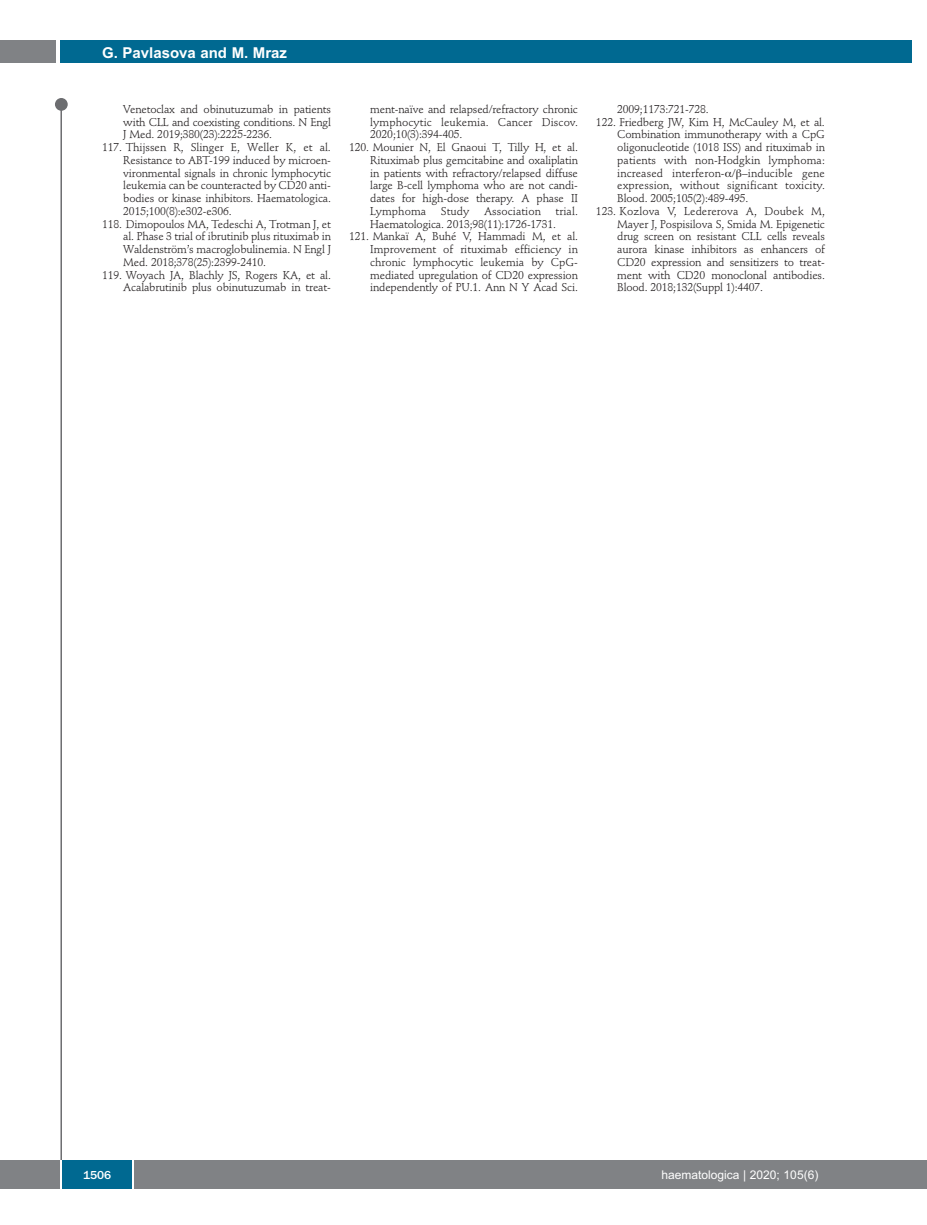
<style>
.page{position:relative;width:927px;height:1225px;background:#fff}
.page>*{position:absolute;margin:0;border:0;box-sizing:border-box;transform-origin:0 0}
.t1{font:700 15px "Arial";color:#fff}
.t2{font:12px "Arial";color:#fff}
.t3{font:500 12px "Franklin Gothic";color:#fff}
.t4{font:11.25px "Stempel Schneidler";letter-spacing:-.015em;color:#231f20}
.t5{font:11.25px "Stempel Schneidler";letter-spacing:.005em;color:#231f20}
</style>
<div class="page">
<div style="left:911px;top:1160px;width:16px;height:28px;background:#808285"></div>
<div style="left:55px;top:98px;width:13px;height:13px;background:#6c6d70;border-radius:50%"></div>
<hr style="left:60px;top:101px;width:2px;height:1061px;background:#6c6d70">
<div style="left:60px;top:40px;width:852px;height:22px;background:#006991"></div>
<div style="left:0;top:40px;width:56px;height:22px;background:#808285"></div>
<div style="left:0;top:1160px;width:911px;height:28px;background:#808285"></div>
<div style="left:62px;top:1160px;width:71px;height:28px;background:#006991"></div>
<hr style="left:60px;top:1160px;width:2px;height:28px;background:#fff">
<svg style="left:133px;top:1160px;width:1px;height:28px"></svg>
<h1 class="t1" style="left:102px;top:44px;width:187px">G. Pavlasova and M. Mraz</h1>
<p class="t4" style="left:123px;top:104px;width:209px">Venetoclax and obinutuzumab in patients</p>
<p class="t4" style="left:123px;top:117px;width:209px">with CLL and coexisting conditions. N Engl</p>
<p class="t4" style="left:123px;top:130px;width:150px">J Med. 2019;380(23):2225-2236.</p>
<p class="t4" style="left:102px;top:143px;width:230px">117. Thijssen R, Slinger E, Weller K, et al.</p>
<p class="t4" style="left:123px;top:155px;width:209px">Resistance to ABT-199 induced by microen-</p>
<p class="t4" style="left:123px;top:168px;width:209px">vironmental signals in chronic lymphocytic</p>
<p class="t4" style="left:123px;top:181px;width:209px">leukemia can be counteracted by CD20 anti-</p>
<p class="t4" style="left:123px;top:194px;width:209px">bodies or kinase inhibitors. Haematologica.</p>
<p class="t4" style="left:123px;top:206px;width:110px">2015;100(8):e302-e306.</p>
<p class="t4" style="left:102px;top:219px;width:230px">118. Dimopoulos MA, Tedeschi A, Trotman J, et</p>
<p class="t4" style="left:123px;top:232px;width:209px">al. Phase 3 trial of ibrutinib plus rituximab in</p>
<p class="t4" style="left:123px;top:245px;width:209px">Waldenström’s macroglobulinemia. N Engl J</p>
<p class="t4" style="left:123px;top:257px;width:144px">Med. 2018;378(25):2399-2410.</p>
<p class="t4" style="left:102px;top:270px;width:230px">119. Woyach JA, Blachly JS, Rogers KA, et al.</p>
<p class="t4" style="left:123px;top:283px;width:209px">Acalabrutinib plus obinutuzumab in treat-</p>
<p class="t4" style="left:370px;top:104px;width:209px">ment-naïve and relapsed/refractory chronic</p>
<p class="t5" style="left:370px;top:117px;width:209px">lymphocytic leukemia. Cancer Discov.</p>
<p class="t4" style="left:370px;top:130px;width:94px">2020;10(3):394-405.</p>
<p class="t4" style="left:349px;top:143px;width:230px">120. Mounier N, El Gnaoui T, Tilly H, et al.</p>
<p class="t4" style="left:370px;top:155px;width:209px">Rituximab plus gemcitabine and oxaliplatin</p>
<p class="t4" style="left:370px;top:168px;width:209px">in patients with refractory/relapsed diffuse</p>
<p class="t4" style="left:370px;top:181px;width:209px">large B-cell lymphoma who are not candi-</p>
<p class="t4" style="left:370px;top:194px;width:209px">dates for high-dose therapy. A phase II</p>
<p class="t5" style="left:370px;top:206px;width:58px">Lymphoma</p>
<p class="t4" style="left:441px;top:206px;width:30px">Study</p>
<p class="t5" style="left:484px;top:206px;width:59px">Association</p>
<p class="t4" style="left:556px;top:206px;width:24px">trial.</p>
<p class="t4" style="left:370px;top:219px;width:187px">Haematologica. 2013;98(11):1726-1731.</p>
<p class="t4" style="left:349px;top:232px;width:230px">121. Mankaï A, Buhé V, Hammadi M, et al.</p>
<p class="t4" style="left:370px;top:244px;width:209px">Improvement of rituximab efficiency in</p>
<p class="t4" style="left:370px;top:257px;width:209px">chronic lymphocytic leukemia by CpG-</p>
<p class="t4" style="left:370px;top:270px;width:209px">mediated upregulation of CD20 expression</p>
<p class="t4" style="left:370px;top:283px;width:209px">independently of PU.1. Ann N Y Acad Sci.</p>
<p class="t4" style="left:617px;top:104px;width:93px">2009;1173:721-728.</p>
<p class="t4" style="left:596px;top:117px;width:230px">122. Friedberg JW, Kim H, McCauley M, et al.</p>
<p class="t4" style="left:617px;top:130px;width:209px">Combination immunotherapy with a CpG</p>
<p class="t4" style="left:617px;top:142px;width:209px">oligonucleotide (1018 ISS) and rituximab in</p>
<p class="t5" style="left:617px;top:155px;width:209px">patients with non-Hodgkin lymphoma:</p>
<p class="t5" style="left:617px;top:168px;width:209px">increased interferon- / –inducible gene</p>
<p class="t5" style="left:617px;top:181px;width:209px">expression, without significant toxicity.</p>
<p class="t4" style="left:617px;top:193px;width:133px">Blood. 2005;105(2):489-495.</p>
<p class="t5" style="left:596px;top:206px;width:230px">123. Kozlova V, Ledererova A, Doubek M,</p>
<p class="t4" style="left:617px;top:219px;width:209px">Mayer J, Pospisilova S, Smida M. Epigenetic</p>
<p class="t4" style="left:617px;top:232px;width:209px">drug screen on resistant CLL cells reveals</p>
<p class="t4" style="left:617px;top:244px;width:209px">aurora kinase inhibitors as enhancers of</p>
<p class="t4" style="left:617px;top:257px;width:209px">CD20 expression and sensitizers to treat-</p>
<p class="t4" style="left:617px;top:270px;width:209px">ment with CD20 monoclonal antibodies.</p>
<p class="t4" style="left:617px;top:283px;width:147px">Blood. 2018;132(Suppl 1):4407.</p>
<p class="t3" style="left:83px;top:1167px;width:30px">1506</p>
<p class="t2" style="left:661px;top:1167px;width:158px">haematologica | 2020; 105(6)</p>
</div>
